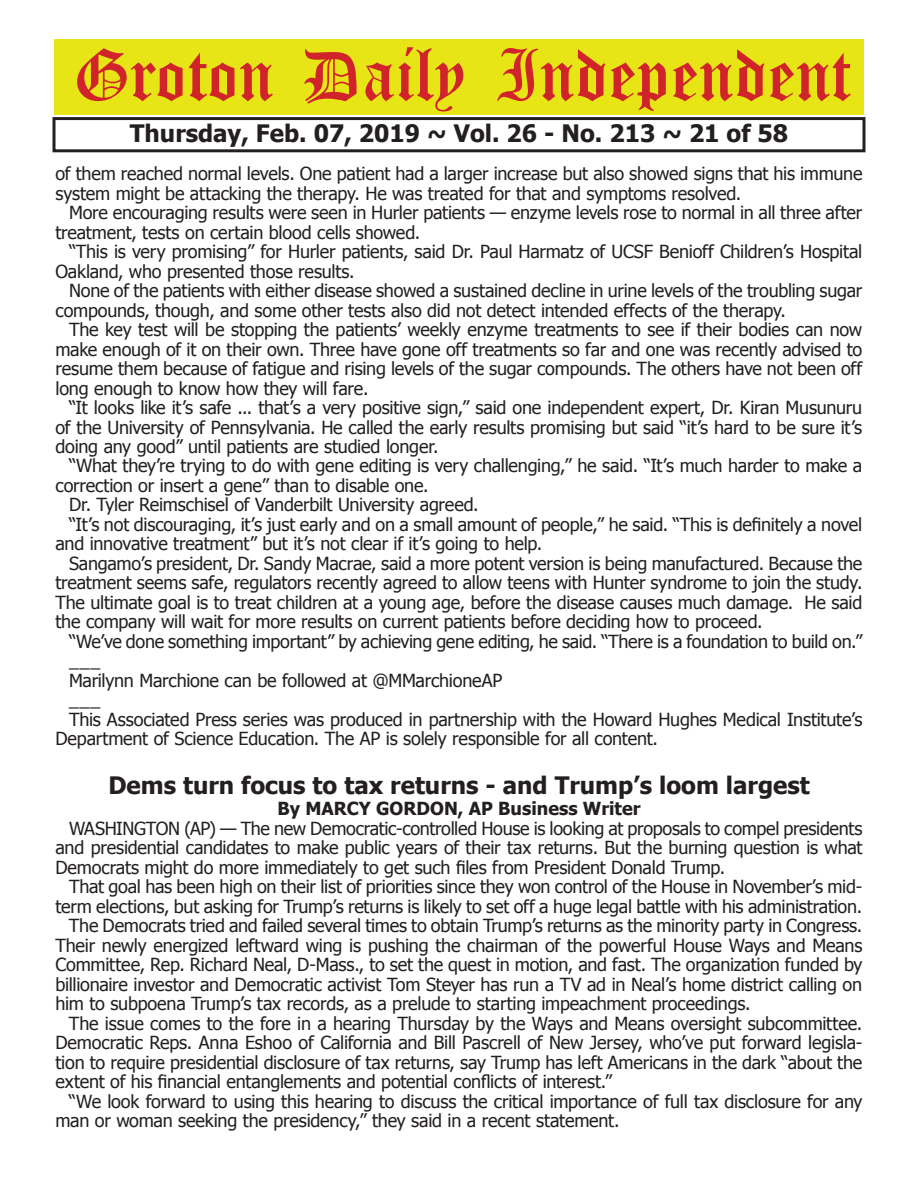
<style>
.page{position:relative;width:918px;height:1188px;background:#fff}
.page>*{position:absolute;margin:0;border:0;box-sizing:border-box;transform-origin:0 0}
.t1{font:54px "Old English Five";color:#d1232a}
.t2{font:700 24px "Tahoma";color:#231f20}
.t3{font:18px/19.5px "Tahoma";letter-spacing:-.01em;color:#231f20}
.t4{font:700 18px "Tahoma";color:#231f20}
</style>
<div class="page">
<div style="left:52px;top:117px;width:814px;height:35px;border:3px solid #231f20"></div>
<div style="left:54px;top:40px;width:810px;height:75px;background:#e7e515"></div>
<h1 class="t1" style="left:73px;top:50px;width:779px">Groton Daily Independent</h1>
<h2 class="t2" style="left:130px;top:116px;width:660px">Thursday, Feb. 07, 2019 ~ Vol. 26 - No. 213 ~ 21 of 58</h2>
<p class="t3" style="left:56px;top:163px;width:808px">of them reached normal levels. One patient had a larger increase but also showed signs that his immune system might be attacking the therapy. He was treated for that and symptoms resolved.</p>
<p class="t3" style="left:56px;top:202px;width:808px;text-indent:14px">More encouraging results were seen in Hurler patients — enzyme levels rose to normal in all three after treatment, tests on certain blood cells showed.</p>
<p class="t3" style="left:56px;top:241px;width:808px;text-indent:14px">“This is very promising” for Hurler patients, said Dr. Paul Harmatz of UCSF Benioff Children’s Hospital<br>Oakland, who presented those results.</p>
<p class="t3" style="left:56px;top:280px;width:808px;text-indent:14px">None of the patients with either disease showed a sustained decline in urine levels of the troubling sugar compounds, though, and some other tests also did not detect intended effects of the therapy.</p>
<p class="t3" style="left:56px;top:319px;width:808px;text-align:justify;text-indent:14px">The key test will be stopping the patients’ weekly enzyme treatments to see if their bodies can now make enough of it on their own. Three have gone off treatments so far and one was recently advised to resume them because of fatigue and rising levels of the sugar compounds. The others have not been off long enough to know how they will fare.</p>
<p class="t3" style="left:56px;top:397px;width:808px;text-align:justify;text-indent:14px">“It looks like it’s safe ... that’s a very positive sign,” said one independent expert, Dr. Kiran Musunuru of the University of Pennsylvania. He called the early results promising but said “it’s hard to be sure it’s doing any good” until patients are studied longer.</p>
<p class="t3" style="left:69px;top:455px;width:795px">“What they’re trying to do with gene editing is very challenging,” he said. “It’s much harder to make a</p>
<p class="t3" style="left:56px;top:475px;width:375px">correction or insert a gene” than to disable one.</p>
<p class="t3" style="left:69px;top:494px;width:411px">Dr. Tyler Reimschisel of Vanderbilt University agreed.</p>
<p class="t3" style="left:69px;top:514px;width:795px">“It’s not discouraging, it’s just early and on a small amount of people,” he said. “This is definitely a novel</p>
<p class="t3" style="left:56px;top:533px;width:488px">and innovative treatment” but it’s not clear if it’s going to help.</p>
<p class="t3" style="left:69px;top:553px;width:795px">Sangamo’s president, Dr. Sandy Macrae, said a more potent version is being manufactured. Because the</p>
<p class="t3" style="left:56px;top:572px;width:808px">treatment seems safe, regulators recently agreed to allow teens with Hunter syndrome to join the study.</p>
<p class="t3" style="left:56px;top:592px;width:808px">The ultimate goal is to treat children at a young age, before the disease causes much damage. He said</p>
<p class="t3" style="left:56px;top:611px;width:709px">the company will wait for more results on current patients before deciding how to proceed.</p>
<p class="t3" style="left:69px;top:631px;width:795px">“We’ve done something important” by achieving gene editing, he said. “There is a foundation to build on.”</p>
<p class="t3" style="left:69px;top:650px;width:33px">___</p>
<p class="t3" style="left:69px;top:670px;width:435px">Marilynn Marchione can be followed at @MMarchioneAP</p>
<p class="t3" style="left:69px;top:689px;width:33px">___</p>
<p class="t3" style="left:69px;top:709px;width:795px">This Associated Press series was produced in partnership with the Howard Hughes Medical Institute’s</p>
<p class="t3" style="left:56px;top:728px;width:604px">Department of Science Education. The AP is solely responsible for all content.</p>
<h2 class="t2" style="left:108px;top:768px;width:703px">Dems turn focus to tax returns - and Trump’s loom largest</h2>
<p class="t4" style="left:277px;top:796px;width:365px">By MARCY GORDON, AP Business Writer</p>
<p class="t3" style="left:56px;top:818px;width:808px;text-align:justify;text-indent:14px">WASHINGTON (AP) — The new Democratic-controlled House is looking at proposals to compel presidents and presidential candidates to make public years of their tax returns. But the burning question is what Democrats might do more immediately to get such files from President Donald Trump.</p>
<p class="t3" style="left:69px;top:876px;width:795px">That goal has been high on their list of priorities since they won control of the House in November’s mid-</p>
<p class="t3" style="left:55px;top:896px;width:808px">term elections, but asking for Trump’s returns is likely to set off a huge legal battle with his administration.</p>
<p class="t3" style="left:69px;top:915px;width:795px">The Democrats tried and failed several times to obtain Trump’s returns as the minority party in Congress.</p>
<p class="t3" style="left:55px;top:935px;width:808px">Their newly energized leftward wing is pushing the chairman of the powerful House Ways and Means</p>
<p class="t3" style="left:55px;top:954px;width:809px">Committee, Rep. Richard Neal, D-Mass., to set the quest in motion, and fast. The organization funded by</p>
<p class="t3" style="left:55px;top:974px;width:808px">billionaire investor and Democratic activist Tom Steyer has run a TV ad in Neal’s home district calling on</p>
<p class="t3" style="left:55px;top:993px;width:697px">him to subpoena Trump’s tax records, as a prelude to starting impeachment proceedings.</p>
<p class="t3" style="left:69px;top:1013px;width:795px">The issue comes to the fore in a hearing Thursday by the Ways and Means oversight subcommittee.</p>
<p class="t3" style="left:55px;top:1032px;width:808px">Democratic Reps. Anna Eshoo of California and Bill Pascrell of New Jersey, who’ve put forward legisla-</p>
<p class="t3" style="left:55px;top:1052px;width:808px">tion to require presidential disclosure of tax returns, say Trump has left Americans in the dark “about the</p>
<p class="t3" style="left:55px;top:1071px;width:558px">extent of his financial entanglements and potential conflicts of interest.”</p>
<p class="t3" style="left:69px;top:1091px;width:795px">“We look forward to using this hearing to discuss the critical importance of full tax disclosure for any</p>
<p class="t3" style="left:55px;top:1110px;width:566px">man or woman seeking the presidency,” they said in a recent statement.</p>
</div>
